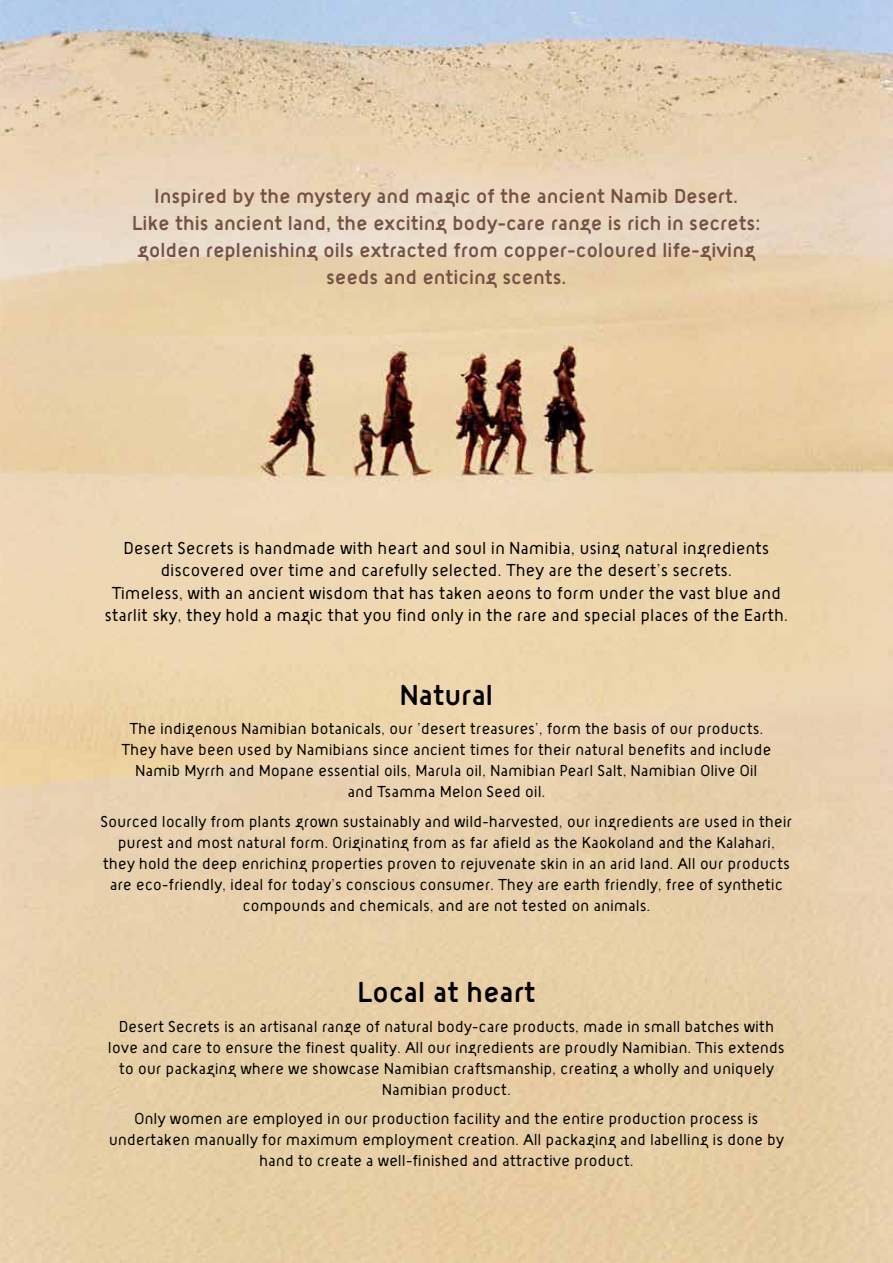
<style>
.page{position:relative;width:893px;height:1263px;background:#fff}
.page>*{position:absolute;margin:0;border:0;box-sizing:border-box;transform-origin:0 0}
.t1{font:30px "Target";color:#000}
.t2{font:21px/27px "Target";color:#755147;text-align:center}
.t3{font:300 18px/22.5px "Target";letter-spacing:-.01em;color:#000;text-align:center}
.t4{font:300 16.5px/21px "Target";letter-spacing:-.01em;color:#000;text-align:center}
</style>
<div class="page">
<img style="left:0;top:0;width:893px;height:1263px">
<p class="t2" style="left:132px;top:182px;width:630px">Inspired by the mystery and magic of the ancient Namib Desert.<br>Like this ancient land, the exciting body-care range is rich in secrets: golden replenishing oils extracted from copper-coloured life-giving seeds and enticing scents.</p>
<p class="t3" style="left:105px;top:536px;width:685px">Desert Secrets is handmade with heart and soul in Namibia, using natural ingredients discovered over time and carefully selected. They are the desert’s secrets.<br>Timeless, with an ancient wisdom that has taken aeons to form under the vast blue and starlit sky, they hold a magic that you find only in the rare and special places of the Earth.</p>
<h1 class="t1" style="left:400px;top:676px;width:95px">Natural</h1>
<p class="t4" style="left:121px;top:718px;width:651px">The indigenous Namibian botanicals, our ‘desert treasures’, form the basis of our products.<br>They have been used by Namibians since ancient times for their natural benefits and include Namib Myrrh and Mopane essential oils, Marula oil, Namibian Pearl Salt, Namibian Olive Oil and Tsamma Melon Seed oil.</p>
<p class="t4" style="left:101px;top:810px;width:693px">Sourced locally from plants grown sustainably and wild-harvested, our ingredients are used in their purest and most natural form. Originating from as far afield as the Kaokoland and the Kalahari, they hold the deep enriching properties proven to rejuvenate skin in an arid land. All our products are eco-friendly, ideal for today’s conscious consumer. They are earth friendly, free of synthetic compounds and chemicals, and are not tested on animals.</p>
<h1 class="t1" style="left:357px;top:974px;width:179px">Local at heart</h1>
<p class="t4" style="left:108px;top:1015px;width:678px">Desert Secrets is an artisanal range of natural body-care products, made in small batches with love and care to ensure the finest quality. All our ingredients are proudly Namibian. This extends to our packaging where we showcase Namibian craftsmanship, creating a wholly and uniquely Namibian product.</p>
<p class="t4" style="left:109px;top:1108px;width:677px">Only women are employed in our production facility and the entire production process is undertaken manually for maximum employment creation. All packaging and labelling is done by hand to create a well-finished and attractive product.</p>
</div>
